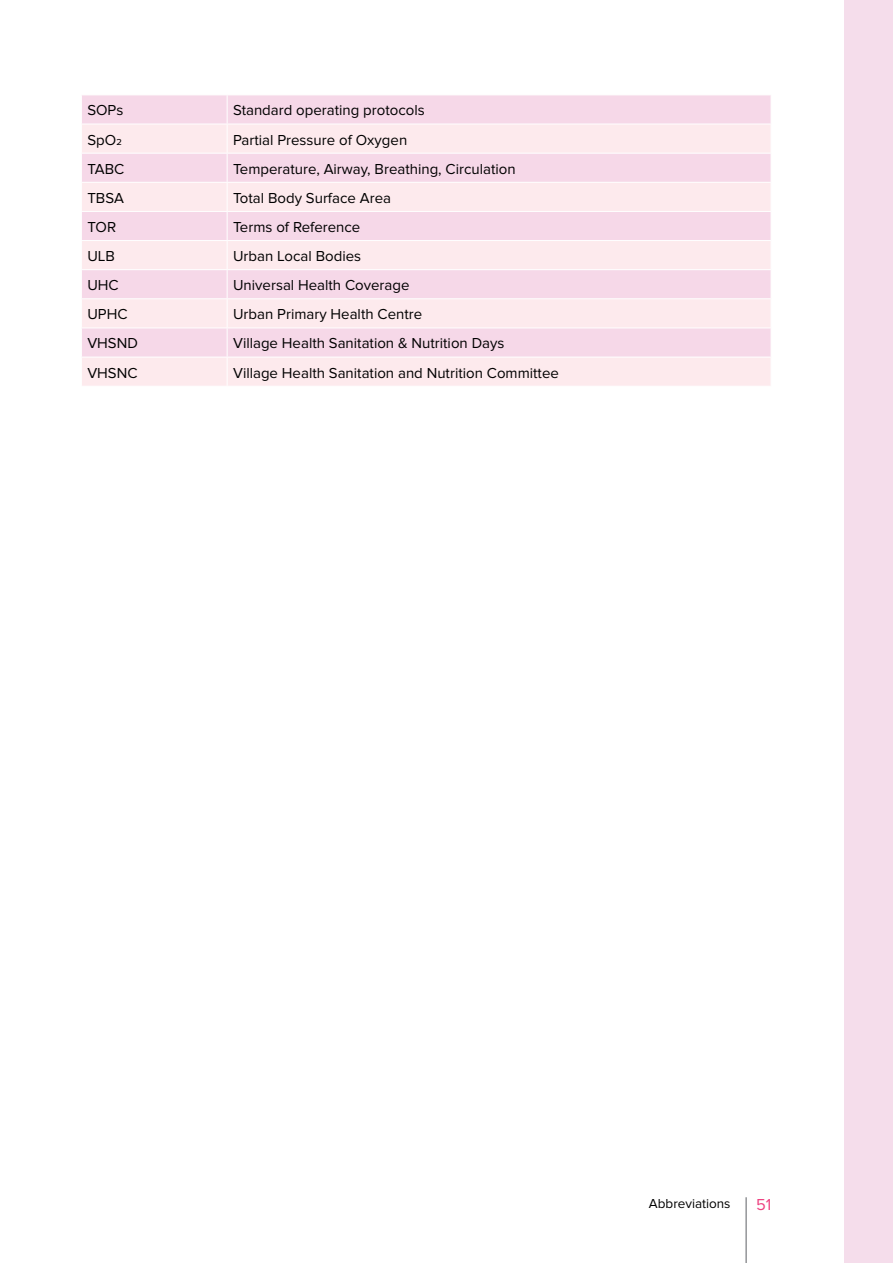
<style>
.page{position:relative;width:893px;height:1263px;background:#fff}
.page>*{position:absolute;margin:0;border:0;box-sizing:border-box;transform-origin:0 0}
.t1{font:16.5px "Proxima Nova";color:#ee4281}
.t2{font:15px "Proxima Nova";color:#000}
.t3{font:13.5px "Proxima Nova";color:#000}
</style>
<div class="page">
<div style="left:845px;top:0;width:48px;height:1263px;background:#f5ddeb"></div>
<hr style="left:745px;top:1197px;width:2px;height:66px;background:#939598">
<svg style="left:82px;top:95px;width:689px;height:29px;background:#f6d9e8"></svg>
<svg style="left:82px;top:125px;width:689px;height:261px;background:#f9e2ea"></svg>
<hr style="left:81px;top:153px;width:146px;height:1px;background:#fff">
<hr style="left:227px;top:153px;width:544px;height:1px;background:#fff">
<hr style="left:81px;top:182px;width:146px;height:1px;background:#fff">
<hr style="left:227px;top:182px;width:544px;height:1px;background:#fff">
<hr style="left:81px;top:211px;width:146px;height:1px;background:#fff">
<hr style="left:227px;top:211px;width:544px;height:1px;background:#fff">
<hr style="left:81px;top:240px;width:146px;height:1px;background:#fff">
<hr style="left:227px;top:240px;width:544px;height:1px;background:#fff">
<hr style="left:81px;top:269px;width:146px;height:1px;background:#fff">
<hr style="left:227px;top:269px;width:544px;height:1px;background:#fff">
<hr style="left:81px;top:298px;width:146px;height:1px;background:#fff">
<hr style="left:227px;top:298px;width:544px;height:1px;background:#fff">
<hr style="left:81px;top:328px;width:146px;height:1px;background:#fff">
<hr style="left:227px;top:328px;width:544px;height:1px;background:#fff">
<hr style="left:81px;top:357px;width:146px;height:1px;background:#fff">
<hr style="left:227px;top:357px;width:544px;height:1px;background:#fff">
<svg style="left:227px;top:95px;width:1px;height:291px"></svg>
<p class="t2" style="left:87px;top:102px;width:38px">SOPs</p>
<p class="t2" style="left:233px;top:102px;width:193px">Standard operating protocols</p>
<p class="t2" style="left:87px;top:131px;width:36px">SpO2</p>
<p class="t2" style="left:233px;top:131px;width:176px">Partial Pressure of Oxygen</p>
<p class="t2" style="left:87px;top:160px;width:38px">TABC</p>
<p class="t2" style="left:233px;top:160px;width:284px">Temperature, Airway, Breathing, Circulation</p>
<p class="t2" style="left:87px;top:189px;width:38px">TBSA</p>
<p class="t2" style="left:233px;top:189px;width:159px">Total Body Surface Area</p>
<p class="t2" style="left:87px;top:218px;width:30px">TOR</p>
<p class="t2" style="left:233px;top:218px;width:129px">Terms of Reference</p>
<p class="t2" style="left:87px;top:247px;width:29px">ULB</p>
<p class="t2" style="left:233px;top:247px;width:130px">Urban Local Bodies</p>
<p class="t2" style="left:87px;top:277px;width:33px">UHC</p>
<p class="t2" style="left:233px;top:277px;width:178px">Universal Health Coverage</p>
<p class="t2" style="left:87px;top:306px;width:42px">UPHC</p>
<p class="t2" style="left:233px;top:306px;width:191px">Urban Primary Health Centre</p>
<p class="t2" style="left:87px;top:335px;width:52px">VHSND</p>
<p class="t2" style="left:233px;top:335px;width:273px">Village Health Sanitation &amp; Nutrition Days</p>
<p class="t2" style="left:87px;top:364px;width:52px">VHSNC</p>
<p class="t2" style="left:233px;top:364px;width:327px">Village Health Sanitation and Nutrition Committee</p>
<p class="t3" style="left:649px;top:1195px;width:83px">Abbreviations</p>
<p class="t1" style="left:756px;top:1195px;width:17px">51</p>
</div>
